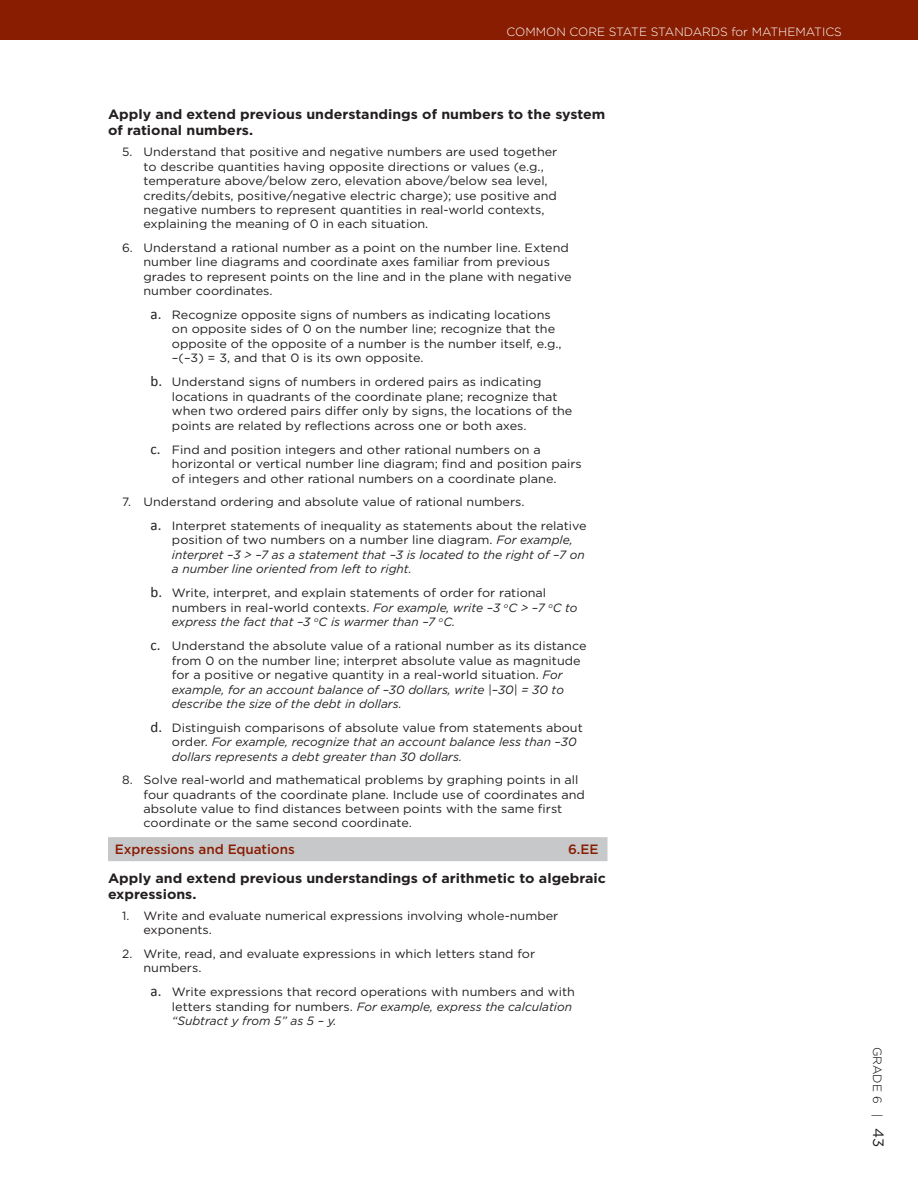
<style>
.page{position:relative;width:918px;height:1188px;background:#fff}
.page>*{position:absolute;margin:0;border:0;box-sizing:border-box;transform-origin:0 0}
.t1{font:700 13.5px/16.2px "Gotham";color:#231f20;scale:1.05 1}
.t2{font:500 13.5px "Gotham";letter-spacing:-.005em;color:#891d02}
.t3{font:12px/14.4px "Gotham";color:#231f20;scale:1.05 1}
.t4{font:12px/14.4px "Gotham";color:#231f20}
.t5{font:italic 12px/14.4px "Gotham";color:#231f20}
.t6{font:300 12px "Gotham";color:#fff}
.t7{font:300 12px "Gotham";color:#000}
.s1{font-family:"Calibri";font-size:15px}
.s2{font-style:normal}
.s3{font-style:italic}
.s4{font-family:"Calibri";font-style:normal;font-size:15px}
.s5{font-weight:400;font-size:15px;color:#231f20}
</style>
<div class="page">
<div style="left:0;top:0;width:918px;height:40px;background:#891d02"></div>
<div style="left:108px;top:837px;width:500px;height:24px;background:#c7c8ca"></div>
<p class="t6" style="left:507px;top:24px;width:337px">COMMON CORE STATE STANDARDS for MATHEMATICS</p>
<p class="t1" style="left:108px;top:106px;width:475px">Apply and extend previous understandings of numbers to the system of rational numbers.</p>
<p class="t4" style="left:144px;top:145px;width:415px;text-indent:-21px">5. Understand that positive and negative numbers are used together to describe quantities having opposite directions or values (e.g., temperature above/below zero, elevation above/below sea level, credits/debits, positive/negative electric charge); use positive and negative numbers to represent quantities in real-world contexts, explaining the meaning of 0 in each situation.</p>
<p class="t4" style="left:144px;top:240px;width:430px;text-indent:-21px">6. Understand a rational number as a point on the number line. Extend number line diagrams and coordinate axes familiar from previous grades to represent points on the line and in the plane with negative number coordinates.</p>
<p class="t3" style="left:172px;top:307px;width:373px;text-indent:-21px"><span class="s1">a.</span> Recognize opposite signs of numbers as indicating locations on opposite sides of 0 on the number line; recognize that the opposite of the opposite of a number is the number itself, e.g., –(–3) = 3, and that 0 is its own opposite.</p>
<p class="t3" style="left:172px;top:375px;width:383px;text-indent:-21px"><span class="s1">b.</span> Understand signs of numbers in ordered pairs as indicating locations in quadrants of the coordinate plane; recognize that when two ordered pairs differ only by signs, the locations of the points are related by reflections across one or both axes.</p>
<p class="t3" style="left:172px;top:442px;width:392px;text-indent:-21px"><span class="s1">c.</span> Find and position integers and other rational numbers on a horizontal or vertical number line diagram; find and position pairs of integers and other rational numbers on a coordinate plane.</p>
<p class="t4" style="left:151px;top:489px;width:438px;line-height:24.2px;text-indent:-28px">7. Understand ordering and absolute value of rational numbers.<br><span class="s1">a.</span> Interpret statements of inequality as statements about the relative</p>
<p class="t5" style="left:172px;top:533px;width:414px"><span class="s2">position of two numbers on a number line diagram.</span> For example, interpret –3 &gt; –7 as a statement that –3 is located to the right of –7 on a number line oriented from left to right.</p>
<p class="t3" style="left:172px;top:586px;width:388px;text-indent:-21px"><span class="s1">b.</span> Write, interpret, and explain statements of order for rational numbers in real-world contexts. <span class="s3">For example, write –3</span> <sup>o</sup><span class="s3">C &gt; –7</span> <sup>o</sup><span class="s3">C to express the fact that –3</span> <sup>o</sup><span class="s3">C is warmer than –7</span> <sup>o</sup><span class="s3">C.</span></p>
<p class="t3" style="left:172px;top:639px;width:396px;text-indent:-21px"><span class="s1">c.</span> Understand the absolute value of a rational number as its distance from 0 on the number line; interpret absolute value as magnitude for a positive or negative quantity in a real-world situation. <span class="s3">For example, for an account balance of –30 dollars, write |–30| = 30 to describe the size of the debt in dollars.</span></p>
<p class="t5" style="left:172px;top:720px;width:412px;text-indent:-21px"><span class="s4">d.</span> <span class="s2">Distinguish comparisons of absolute value from statements about order.</span> For example, recognize that an account balance less than –30 dollars represents a debt greater than 30 dollars.</p>
<p class="t4" style="left:144px;top:773px;width:443px;text-indent:-21px">8. Solve real-world and mathematical problems by graphing points in all four quadrants of the coordinate plane. Include use of coordinates and absolute value to find distances between points with the same first coordinate or the same second coordinate.</p>
<p class="t2" style="left:115px;top:841px;width:182px">Expressions and Equations</p>
<p class="t2" style="left:568px;top:841px;width:32px">6.EE</p>
<p class="t1" style="left:108px;top:869px;width:476px">Apply and extend previous understandings of arithmetic to algebraic expressions.</p>
<p class="t4" style="left:144px;top:908px;width:416px;text-indent:-21px">1. Write and evaluate numerical expressions involving whole-number exponents.</p>
<p class="t4" style="left:144px;top:946px;width:393px;text-indent:-21px">2. Write, read, and evaluate expressions in which letters stand for numbers.</p>
<p class="t3" style="left:172px;top:984px;width:385px;text-indent:-21px"><span class="s1">a.</span> Write expressions that record operations with numbers and with letters standing for numbers. <span class="s3">For example, express the calculation “Subtract y from 5” as 5 – y.</span></p>
<p class="t7" style="left:885px;top:1047px;width:102px;rotate:90deg">GRADE 6 | <span class="s5">43</span></p>
</div>
